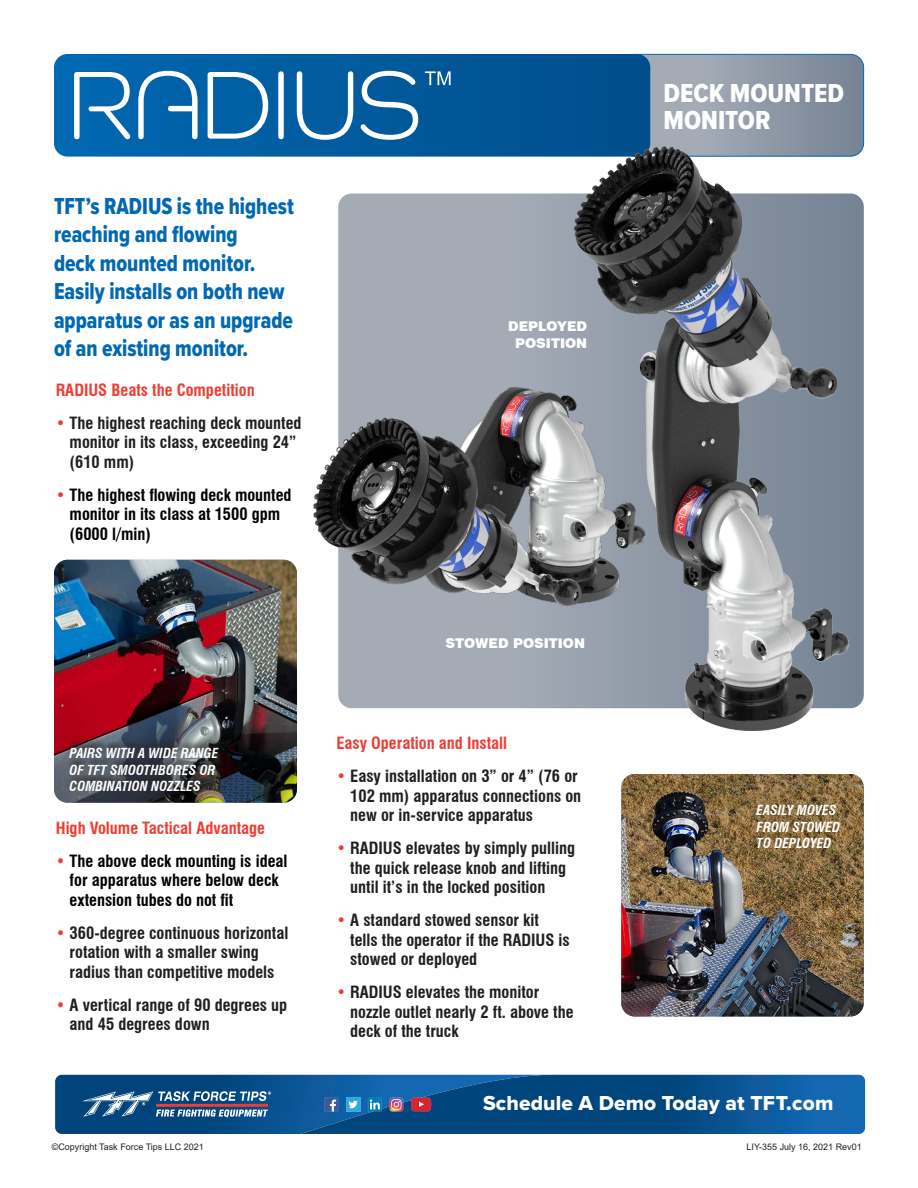
<style>
.page{position:relative;width:918px;height:1188px;background:#fff}
.page>*{position:absolute;margin:0;border:0;box-sizing:border-box;transform-origin:0 0}
.product_series{font:27px "Proxima Nova Cond Extrabld";color:#fff}
.product_intro{font:24px/28.5px "Proxima Nova Cond Extrabld";color:#0168b3;scale:.9 1}
.t1{font:21px "Proxima Nova Extrabld";letter-spacing:.005em;color:#fff}
.bullets{font:700 condensed 16.5px/19.5px "Swiss 721 BT";color:#231f20}
.bullets-2{font:700 condensed 16.5px/19.5px "Swiss 721 BT";color:#000}
.bullets-3{font:700 condensed 16.5px "Swiss 721 BT";color:#ee3e34}
.caption_2{font:italic 700 condensed 13.5px/16.5px "Swiss 721 BT";color:#fff}
.part_number{font:900 13.5px/16.5px "Swiss 721 BT";color:#fff;text-align:center}
.t2{font:9px "Arial";color:#231f20}
.s1{color:#ee3e34}
</style>
<div class="page">
<svg style="left:55px;top:1075px;width:810px;height:59px;background:#12558e"></svg>
<div style="left:338px;top:194px;width:195px;height:514px;background:#a4abb5"></div>
<svg style="left:650px;top:54px;width:214px;height:77px;background:#919ba8"></svg>
<div style="left:621px;top:54px;width:243px;height:103px;border:1px solid #0168b3;border-radius:13px"></div>
<svg style="left:54px;top:54px;width:596px;height:103px;background:#025a9c"></svg>
<img style="left:54px;top:560px;width:243px;height:243px">
<img style="left:65px;top:729px;width:176px;height:72px">
<svg style="left:74px;top:72px;width:56px;height:67px"></svg>
<svg style="left:138px;top:71px;width:60px;height:68px"></svg>
<svg style="left:208px;top:72px;width:60px;height:67px"></svg>
<div style="left:278px;top:71px;width:6px;height:68px;background:#fff;border-radius:3px"></div>
<svg style="left:297px;top:71px;width:56px;height:69px"></svg>
<svg style="left:361px;top:71px;width:57px;height:69px"></svg>
<svg style="left:425px;top:71px;width:26px;height:14px"></svg>
<img style="left:533px;top:131px;width:332px;height:600px">
<img style="left:313px;top:314px;width:337px;height:300px">
<img style="left:621px;top:774px;width:243px;height:243px">
<p class="product_intro" style="left:54px;top:191px;width:268px">TFT’s RADIUS is the highest reaching and flowing<br>deck mounted monitor.<br>Easily installs on both new apparatus or as an upgrade of an existing monitor.</p>
<p class="bullets-3" style="left:56px;top:380px;width:200px">RADIUS Beats the Competition</p>
<p class="bullets" style="left:70px;top:413px;width:233px;text-indent:-14px"><span class="s1">•</span> The highest reaching deck mounted monitor in its class, exceeding 24” (610 mm)</p>
<p class="bullets-2" style="left:70px;top:485px;width:223px;text-indent:-14px"><span class="s1">•</span> The highest flowing deck mounted monitor in its class at 1500 gpm (6000 l/min)</p>
<p class="part_number" style="left:508px;top:318px;width:80px">DEPLOYED<br>POSITION</p>
<p class="product_series" style="left:664px;top:73px;width:182px">DECK MOUNTED</p>
<p class="product_series" style="left:664px;top:100px;width:109px">MONITOR</p>
<p class="caption_2" style="left:70px;top:745px;width:150px">PAIRS WITH A WIDE RANGE<br>OF TFT SMOOTHBORES OR<br>COMBINATION NOZZLES</p>
<p class="bullets-3" style="left:56px;top:818px;width:211px">High Volume Tactical Advantage</p>
<p class="bullets-2" style="left:70px;top:851px;width:219px;text-indent:-14px"><span class="s1">•</span> The above deck mounting is ideal for apparatus where below deck extension tubes do not fit</p>
<p class="bullets" style="left:70px;top:923px;width:220px;text-indent:-14px"><span class="s1">•</span> 360-degree continuous horizontal rotation with a smaller swing radius than competitive models</p>
<p class="bullets" style="left:70px;top:995px;width:219px;text-indent:-14px"><span class="s1">•</span> A vertical range of 90 degrees up and 45 degrees down</p>
<p class="part_number" style="left:446px;top:635px;width:141px">STOWED POSITION</p>
<p class="bullets-3" style="left:336px;top:733px;width:172px">Easy Operation and Install</p>
<p class="bullets" style="left:350px;top:766px;width:233px;text-indent:-14px"><span class="s1">•</span> Easy installation on 3” or 4” (76 or<br>102 mm) apparatus connections on new or in-service apparatus</p>
<p class="bullets" style="left:350px;top:838px;width:227px;text-indent:-14px"><span class="s1">•</span> RADIUS elevates by simply pulling the quick release knob and lifting until it’s in the locked position</p>
<p class="bullets" style="left:350px;top:910px;width:221px;text-indent:-14px"><span class="s1">•</span> A standard stowed sensor kit tells the operator if the RADIUS is stowed or deployed</p>
<p class="bullets" style="left:350px;top:982px;width:225px;text-indent:-14px"><span class="s1">•</span> RADIUS elevates the monitor nozzle outlet nearly 2 ft. above the deck of the truck</p>
<p class="caption_2" style="left:757px;top:802px;width:85px">EASILY MOVES<br>FROM STOWED<br>TO DEPLOYED</p>
<p class="t1" style="left:483px;top:1087px;width:352px">Schedule A Demo Today at TFT.com</p>
<p class="t2" style="left:52px;top:1141px;width:154px">©Copyright Task Force Tips LLC 2021</p>
<p class="t2" style="left:747px;top:1141px;width:117px">LIY-355 July 16, 2021 Rev01</p>
</div>
